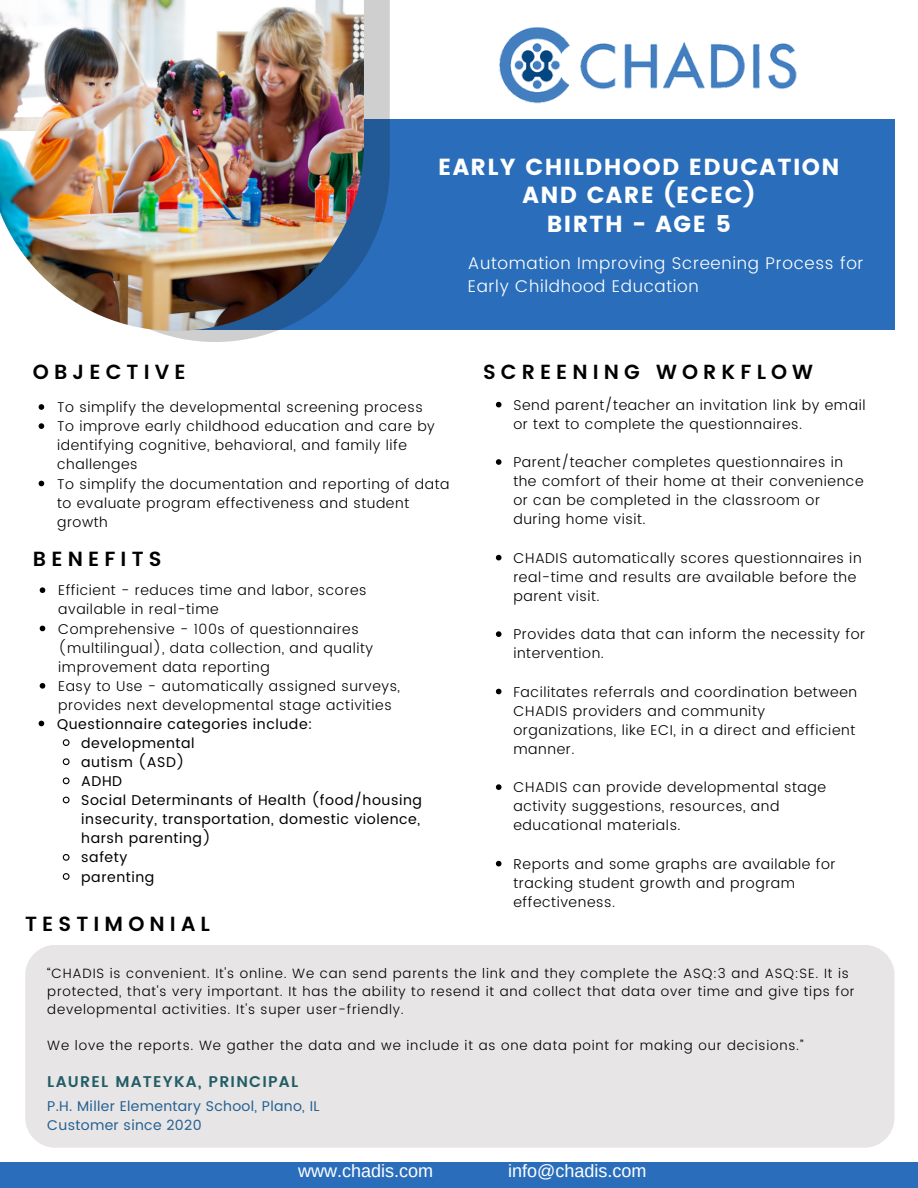
<style>
.page{position:relative;width:918px;height:1188px;background:#fff}
.page>*{position:absolute;margin:0;border:0;box-sizing:border-box;transform-origin:0 0}
.t1{font:23.25px/28.2px "Poppins";letter-spacing:.06em;color:#fff;text-align:center}
.t2{font:600 20.4px "Poppins";letter-spacing:.25em;color:#000}
.t3{font:18px "Arimo";color:#fff}
.t4{font:300 16.95px/23.2px "Poppins";letter-spacing:.04em;color:#fff}
.t5{font:600 15.45px "Poppins";letter-spacing:.08em;color:#215d65}
.t6{font:300 14.25px/19.2px "Poppins";letter-spacing:.04em;color:#000}
.t7{font:14.25px/19.2px "Poppins";letter-spacing:.04em;color:#000}
.t8{font:14.1px/19.2px "Poppins";letter-spacing:.02em;color:#236192}
.t9{font:300 13.5px/18px "Poppins";letter-spacing:.06em;color:#000}
</style>
<div class="page">
<div style="left:190px;top:119px;width:705px;height:210px;background:#2a6ebb"></div>
<svg style="left:155px;top:0;width:235px;height:342px"></svg>
<img style="left:0;top:0;width:364px;height:331px">
<div style="left:25px;top:945px;width:869px;height:203px;background:#e8e5e6;border-radius:30px"></div>
<div style="left:0;top:1162px;width:918px;height:26px;background:#2a6ebb"></div>
<img style="left:499px;top:27px;width:298px;height:77px">
<svg style="left:40px;top:587px;width:5px;height:6px"></svg>
<svg style="left:40px;top:626px;width:5px;height:5px"></svg>
<svg style="left:40px;top:683px;width:5px;height:6px"></svg>
<svg style="left:39px;top:721px;width:5px;height:5px"></svg>
<svg style="left:62px;top:739px;width:8px;height:7px"></svg>
<svg style="left:62px;top:758px;width:8px;height:8px"></svg>
<svg style="left:62px;top:777px;width:8px;height:8px"></svg>
<svg style="left:62px;top:796px;width:8px;height:8px"></svg>
<svg style="left:62px;top:854px;width:8px;height:7px"></svg>
<svg style="left:62px;top:873px;width:8px;height:7px"></svg>
<svg style="left:39px;top:404px;width:5px;height:6px"></svg>
<svg style="left:39px;top:423px;width:5px;height:6px"></svg>
<svg style="left:39px;top:481px;width:5px;height:5px"></svg>
<svg style="left:496px;top:402px;width:6px;height:5px"></svg>
<svg style="left:496px;top:459px;width:6px;height:6px"></svg>
<svg style="left:496px;top:555px;width:6px;height:5px"></svg>
<svg style="left:496px;top:631px;width:6px;height:6px"></svg>
<svg style="left:496px;top:689px;width:6px;height:5px"></svg>
<svg style="left:496px;top:784px;width:6px;height:6px"></svg>
<svg style="left:496px;top:861px;width:6px;height:5px"></svg>
<h2 class="t1" style="left:438px;top:153px;width:403px">EARLY CHILDHOOD EDUCATION<br>AND CARE (ECEC)</h2>
<p class="t1" style="left:547px;top:209px;width:185px">BIRTH - AGE 5</p>
<p class="t4" style="left:468px;top:251px;width:397px">Automation Improving Screening Process for<br>Early Childhood Education</p>
<p class="t2" style="left:33px;top:360px;width:154px">OBJECTIVE</p>
<p class="t6" style="left:57px;top:398px;width:367px">To simplify the developmental screening process</p>
<p class="t6" style="left:57px;top:417px;width:379px">To improve early childhood education and care by identifying cognitive, behavioral, and family life challenges</p>
<h2 class="t6" style="left:57px;top:474px;width:394px">To simplify the documentation and reporting of data to evaluate program effectiveness and student growth</h2>
<p class="t2" style="left:33px;top:547px;width:130px">BENEFITS</p>
<h2 class="t6" style="left:58px;top:581px;width:310px">Efficient - reduces time and labor, scores available in real-time</h2>
<p class="t6" style="left:58px;top:619px;width:316px">Comprehensive - 100s of questionnaires (multilingual), data collection, and quality improvement data reporting</p>
<p class="t6" style="left:58px;top:676px;width:343px">Easy to Use - automatically assigned surveys, provides next developmental stage activities</p>
<p class="t7" style="left:57px;top:714px;width:257px">Questionnaire categories include:</p>
<p class="t7" style="left:81px;top:733px;width:115px">developmental</p>
<p class="t7" style="left:81px;top:752px;width:105px">autism (ASD)</p>
<p class="t7" style="left:81px;top:771px;width:42px">ADHD</p>
<p class="t7" style="left:81px;top:791px;width:342px">Social Determinants of Health (food/housing insecurity, transportation, domestic violence, harsh parenting)</p>
<p class="t7" style="left:81px;top:848px;width:48px">safety</p>
<p class="t7" style="left:81px;top:867px;width:75px">parenting</p>
<p class="t2" style="left:25px;top:912px;width:186px">TESTIMONIAL</p>
<p class="t2" style="left:483px;top:360px;width:331px">SCREENING WORKFLOW</p>
<p class="t6" style="left:513px;top:395px;width:354px">Send parent/teacher an invitation link by email or text to complete the questionnaires.</p>
<p class="t6" style="left:513px;top:453px;width:352px">Parent/teacher completes questionnaires in the comfort of their home at their convenience or can be completed in the classroom or during home visit.</p>
<p class="t6" style="left:513px;top:548px;width:350px">CHADIS automatically scores questionnaires in real-time and results are available before the parent visit.</p>
<p class="t6" style="left:513px;top:625px;width:353px">Provides data that can inform the necessity for intervention.</p>
<p class="t6" style="left:513px;top:682px;width:345px">Facilitates referrals and coordination between CHADIS providers and community organizations, like ECI, in a direct and efficient manner.</p>
<h4 class="t6" style="left:513px;top:778px;width:314px">CHADIS can provide developmental stage activity suggestions, resources, and educational materials.</h4>
<h5 class="t6" style="left:513px;top:854px;width:324px">Reports and some graphs are available for tracking student growth and program effectiveness.</h5>
<h1 class="t9" style="left:47px;top:964px;width:809px">“CHADIS is convenient. It's online. We can send parents the link and they complete the ASQ:3 and ASQ:SE. It is protected, that's very important. It has the ability to resend it and collect that data over time and give tips for developmental activities. It's super user-friendly.</h1>
<p class="t9" style="left:47px;top:1036px;width:758px">We love the reports. We gather the data and we include it as one data point for making our decisions.”</p>
<h3 class="t5" style="left:47px;top:1072px;width:252px">LAUREL MATEYKA, PRINCIPAL</h3>
<h2 class="t8" style="left:47px;top:1096px;width:274px">P.H. Miller Elementary School, Plano, IL<br>Customer since 2020</h2>
<h3 class="t3" style="left:298px;top:1161px;width:136px">www.chadis.com</h3>
<h3 class="t3" style="left:508px;top:1161px;width:140px">info@chadis.com</h3>
</div>
